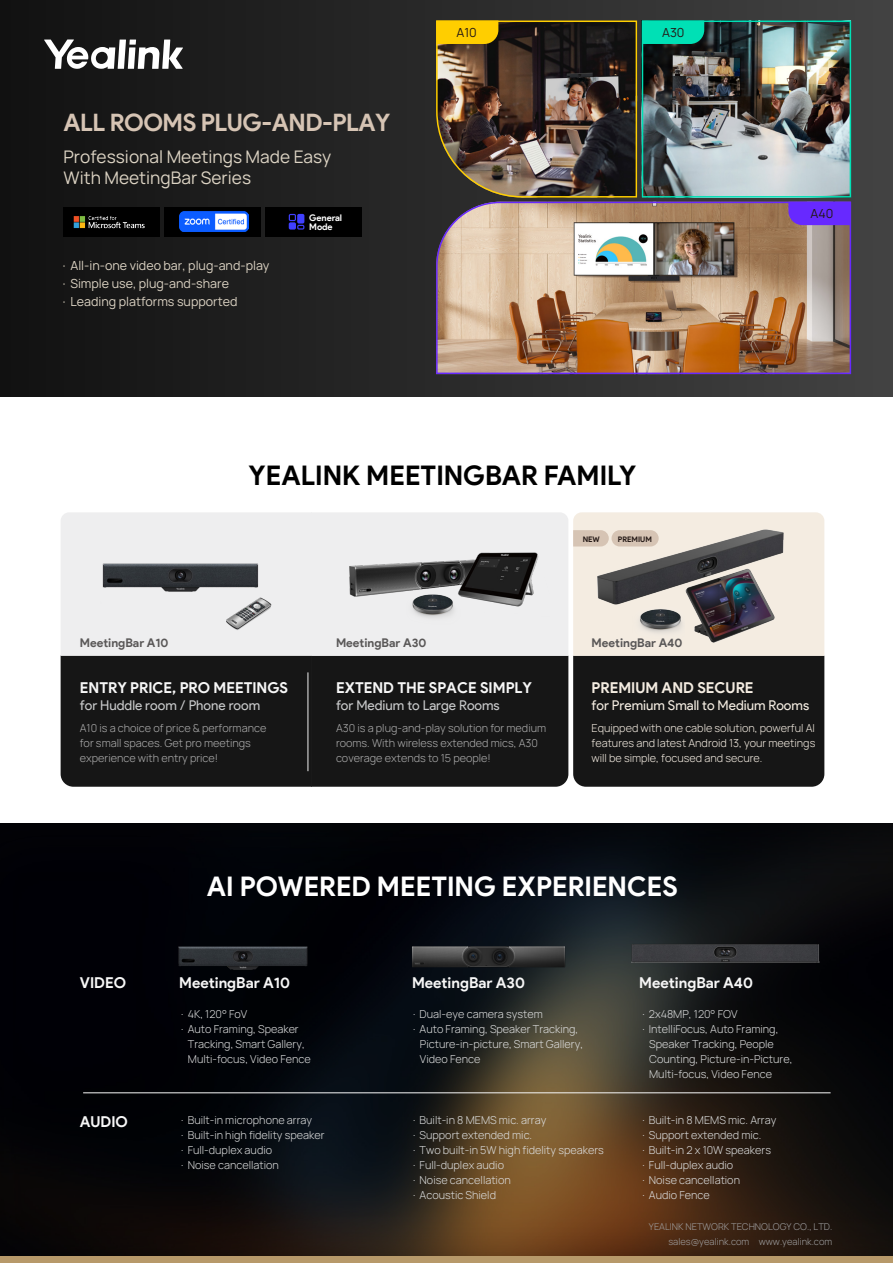
<style>
.page{position:relative;width:893px;height:1263px;background:#fff}
.page>*{position:absolute;margin:0;border:0;box-sizing:border-box;transform-origin:0 0}
.t1{font:700 27px "Product Sans";color:#fff}
.t2{font:700 27px "Product Sans";color:#000}
.t3{font:700 24px "Product Sans";letter-spacing:-.02em;color:#d6c4b4}
.t4{font:16.65px/21.1px "Manrope 3";color:#ddd4c4}
.t5{font:700 15px "Product Sans";color:#f7f7f7}
.t6{font:700 15px "Product Sans";color:#f4ece1}
.t7{font:13.5px "Product Sans";color:#c8c9ca}
.t8{font:13.5px "Product Sans";color:#f4ece1}
.t9{font:12px/18.1px "Manrope 3";color:#ddd4c4}
.t10{font:700 12px "Product Sans";color:#595757}
.t11{font:12px "Manrope 3";color:#231815}
.t12{font:300 10.5px/15px "Manrope 3";color:#dbdcdc}
.t13{font:300 10.5px/15px "Manrope 3";color:#adadad}
.t14{font:300 10.5px/15px "Manrope 3";color:#f4ece1;text-align:justify}
.t15{font:700 9.15px/8.9px "Product Sans";letter-spacing:-.01em;color:#fff}
.t16{font:300 9px/15px "Manrope 3";color:#9e9e9f;text-align:right}
.t17{font:700 7.65px "Product Sans";color:#231815}
</style>
<div class="page">
<div style="left:0;top:0;width:893px;height:397px;background:linear-gradient(to right,#121010,#444745)"></div>
<svg style="left:44px;top:39px;width:139px;height:30px"></svg>
<div style="left:64px;top:207px;width:96px;height:30px;background:#000"></div>
<div style="left:165px;top:207px;width:96px;height:30px;background:#000"></div>
<div style="left:266px;top:207px;width:96px;height:30px;background:#000"></div>
<img style="left:73px;top:216px;width:72px;height:13px">
<img style="left:179px;top:212px;width:70px;height:19px">
<svg style="left:289px;top:214px;width:15px;height:15px"></svg>
<div style="left:297px;top:214px;width:7px;height:9px;background:#4040ff;border-radius:2px"></div>
<img style="left:436px;top:225px;width:415px;height:149px">
<img style="left:436px;top:21px;width:415px;height:204px">
<img style="left:0;top:823px;width:893px;height:433px">
<div style="left:0;top:1256px;width:893px;height:6px;background:#b7996a"></div>
<hr style="left:83px;top:1092px;width:748px;height:1px;background:#f7f7f7">
<img style="left:175px;top:923px;width:135px;height:76px">
<img style="left:396px;top:914px;width:185px;height:86px">
<img style="left:631px;top:942px;width:188px;height:20px">
<svg style="left:61px;top:512px;width:763px;height:274px;background:#757474"></svg>
<div style="left:612px;top:530px;width:47px;height:16px;background:#d6c4b4;border-radius:8px"></div>
<img style="left:630px;top:607px;width:54px;height:32px">
<h2 class="t3" style="left:64px;top:108px;width:328px">ALL ROOMS PLUG-AND-PLAY</h2>
<h3 class="t4" style="left:64px;top:146px;width:269px">Professional Meetings Made Easy<br>With MeetingBar Series</h3>
<p class="t9" style="left:61px;top:256px;width:210px">· All-in-one video bar, plug-and-play · Simple use, plug-and-share<br>· Leading platforms supported</p>
<p class="t15" style="left:309px;top:213px;width:34px">General<br>Mode</p>
<p class="t11" style="left:456px;top:25px;width:22px">A10</p>
<p class="t11" style="left:662px;top:25px;width:24px">A30</p>
<h1 class="t2" style="left:249px;top:459px;width:389px">YEALINK MEETINGBAR FAMILY</h1>
<p class="t17" style="left:583px;top:534px;width:19px">NEW</p>
<p class="t17" style="left:618px;top:534px;width:35px">PREMIUM</p>
<p class="t10" style="left:80px;top:635px;width:90px">MeetingBar A10</p>
<p class="t10" style="left:336px;top:635px;width:92px">MeetingBar A30</p>
<p class="t10" style="left:592px;top:635px;width:93px">MeetingBar A40</p>
<p class="t11" style="left:811px;top:206px;width:24px">A40</p>
<h3 class="t5" style="left:80px;top:678px;width:210px">ENTRY PRICE, PRO MEETINGS</h3>
<h3 class="t5" style="left:336px;top:678px;width:198px">EXTEND THE SPACE SIMPLY</h3>
<p class="t13" style="left:336px;top:720px;width:212px">A30 is a plug-and-play solution for medium rooms. With wireless extended mics, A30 coverage extends to 15 people!</p>
<h3 class="t6" style="left:592px;top:678px;width:164px">PREMIUM AND SECURE</h3>
<p class="t7" style="left:80px;top:697px;width:182px">for Huddle room / Phone room</p>
<p class="t7" style="left:336px;top:697px;width:165px">for Medium to Large Rooms</p>
<p class="t8" style="left:592px;top:697px;width:219px">for Premium Small to Medium Rooms</p>
<p class="t14" style="left:592px;top:720px;width:225px">Equipped with one cable solution, powerful AI features and latest Android 13, your meetings will be simple, focused and secure.</p>
<p class="t13" style="left:80px;top:720px;width:188px">A10 is a choice of price &amp; performance for small spaces. Get pro meetings experience with entry price!</p>
<h1 class="t1" style="left:207px;top:869px;width:473px">AI POWERED MEETING EXPERIENCES</h1>
<h3 class="t5" style="left:80px;top:973px;width:48px">VIDEO</h3>
<h3 class="t5" style="left:179px;top:973px;width:112px">MeetingBar A10</h3>
<h3 class="t5" style="left:412px;top:973px;width:114px">MeetingBar A30</h3>
<h3 class="t5" style="left:639px;top:973px;width:115px">MeetingBar A40</h3>
<h3 class="t5" style="left:80px;top:1112px;width:50px">AUDIO</h3>
<p class="t12" style="left:179px;top:1006px;width:70px">· 4K, 120° FoV</p>
<p class="t12" style="left:179px;top:1021px;width:121px">· Auto Framing, Speaker</p>
<p class="t12" style="left:188px;top:1036px;width:118px">Tracking, Smart Gallery,</p>
<p class="t12" style="left:188px;top:1051px;width:124px">Multi-focus, Video Fence</p>
<p class="t12" style="left:411px;top:1006px;width:133px">· Dual-eye camera system</p>
<p class="t12" style="left:411px;top:1021px;width:169px">· Auto Framing, Speaker Tracking,</p>
<p class="t12" style="left:420px;top:1036px;width:165px">Picture-in-picture, Smart Gallery,</p>
<p class="t12" style="left:420px;top:1051px;width:62px">Video Fence</p>
<p class="t12" style="left:640px;top:1006px;width:99px">· 2x48MP, 120° FOV</p>
<p class="t12" style="left:640px;top:1021px;width:140px">· IntelliFocus, Auto Framing,</p>
<p class="t12" style="left:649px;top:1036px;width:126px">Speaker Tracking, People</p>
<p class="t12" style="left:649px;top:1051px;width:145px">Counting, Picture-in-Picture,</p>
<p class="t12" style="left:649px;top:1066px;width:124px">Multi-focus, Video Fence</p>
<p class="t12" style="left:179px;top:1112px;width:147px">· Built-in microphone array<br>· Built-in high fidelity speaker · Full-duplex audio<br>· Noise cancellation</p>
<p class="t12" style="left:411px;top:1112px;width:194px">· Built-in 8 MEMS mic. array<br>· Support extended mic.<br>· Two built-in 5W high fidelity speakers · Full-duplex audio<br>· Noise cancellation<br>· Acoustic Shield</p>
<p class="t12" style="left:640px;top:1112px;width:137px">· Built-in 8 MEMS mic. Array · Support extended mic.<br>· Built-in 2 x 10W speakers · Full-duplex audio<br>· Noise cancellation<br>· Audio Fence</p>
<p class="t16" style="left:649px;top:1219px;width:185px">YEALINK NETWORK TECHNOLOGY CO., LTD. sales@yealink.com www.yealink.com</p>
</div>
